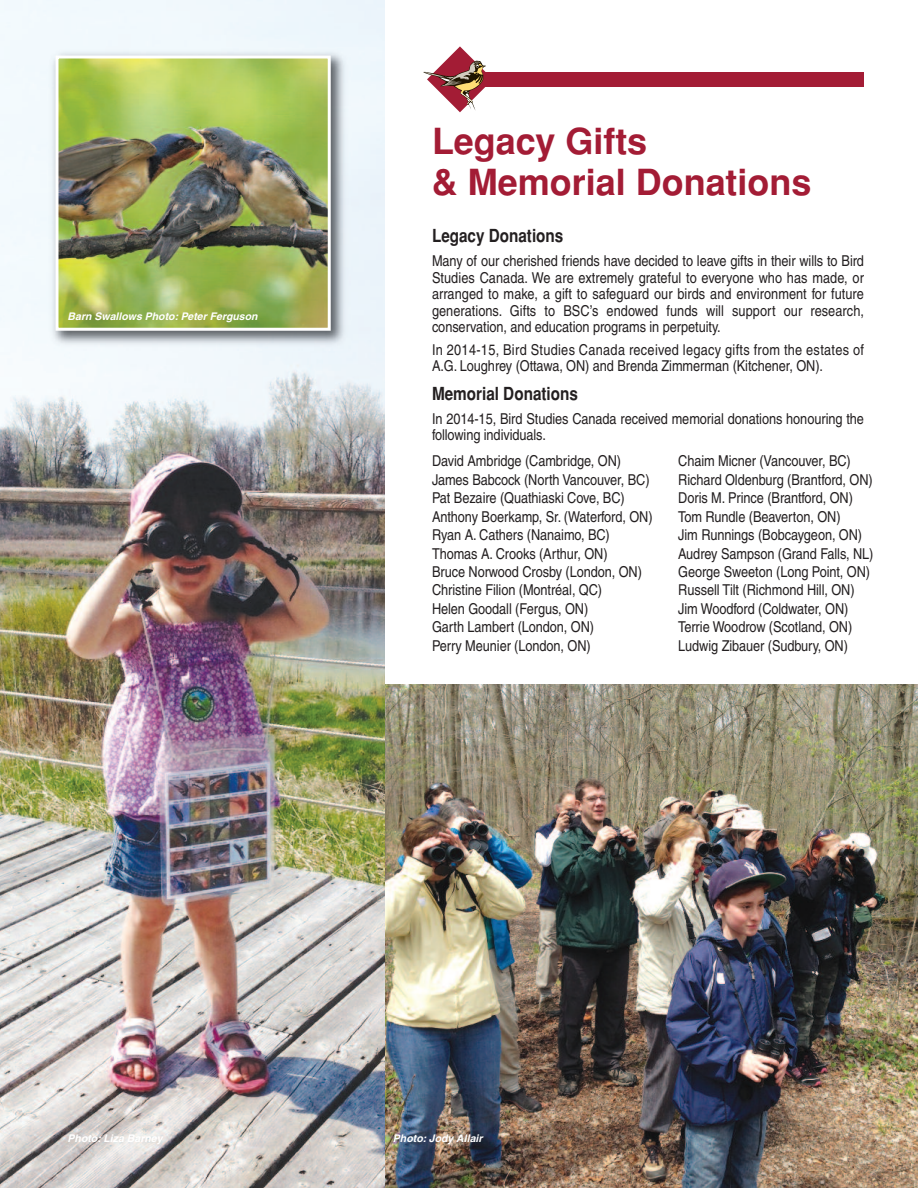
<style>
.page{position:relative;width:918px;height:1188px;background:#fff}
.page>*{position:absolute;margin:0;border:0;box-sizing:border-box;transform-origin:0 0}
.t1{font:700 36px/40.5px "Helvetica";color:#a31c35}
.t2{font:700 18px "Helvetica";color:#231f20;scale:.85 1}
.t3{font:15px/18.5px "Helvetica";letter-spacing:-.005em;color:#231f20;scale:.85 1}
.t4{font:15px/16.5px "Helvetica";letter-spacing:.025em;color:#231f20;scale:.85 1}
.t5{font:italic 700 10.5px "Helvetica";letter-spacing:.005em;color:#fff}
</style>
<div class="page">
<img style="left:385px;top:684px;width:533px;height:504px">
<img style="left:0;top:0;width:385px;height:1188px">
<img style="left:49px;top:49px;width:301px;height:301px">
<img style="left:60px;top:60px;width:267px;height:267px">
<div style="left:56px;top:56px;width:275px;height:275px;border:3px solid #fff"></div>
<div style="left:458px;top:73px;width:406px;height:14px;background:#a31c35"></div>
<svg style="left:423px;top:46px;width:70px;height:66px"></svg>
<p class="t5" style="left:68px;top:312px;width:192px">Barn Swallows Photo: Peter Ferguson</p>
<h1 class="t1" style="left:432px;top:121px;width:381px">Legacy Gifts<br>&amp; Memorial Donations</h1>
<p class="t2" style="left:432px;top:226px;width:156px">Legacy Donations</p>
<p class="t3" style="left:432px;top:254px;width:510px;line-height:16.5px;text-align:justify">Many of our cherished friends have decided to leave gifts in their wills to Bird Studies Canada. We are extremely grateful to everyone who has made, or arranged to make, a gift to safeguard our birds and environment for future generations. Gifts to BSC’s endowed funds will support our research, conservation, and education programs in perpetuity.</p>
<p class="t4" style="left:432px;top:343px;width:510px">In 2014-15, Bird Studies Canada received legacy gifts from the estates of<br>A.G. Loughrey (Ottawa, ON) and Brenda Zimmerman (Kitchener, ON).</p>
<p class="t2" style="left:432px;top:383px;width:173px">Memorial Donations</p>
<p class="t3" style="left:432px;top:412px;width:510px;line-height:16.5px">In 2014-15, Bird Studies Canada received memorial donations honouring the following individuals.</p>
<p class="t3" style="left:432px;top:453px;width:261px">David Ambridge (Cambridge, ON)<br>James Babcock (North Vancouver, BC)<br>Pat Bezaire (Quathiaski Cove, BC)<br>Anthony Boerkamp, Sr. (Waterford, ON)<br>Ryan A. Cathers (Nanaimo, BC)<br>Thomas A. Crooks (Arthur, ON)<br>Bruce Norwood Crosby (London, ON)<br>Christine Filion (Montréal, QC)<br>Helen Goodall (Fergus, ON)<br>Garth Lambert (London, ON)<br>Perry Meunier (London, ON)</p>
<p class="t3" style="left:678px;top:453px;width:231px">Chaim Micner (Vancouver, BC)<br>Richard Oldenburg (Brantford, ON)<br>Doris M. Prince (Brantford, ON)<br>Tom Rundle (Beaverton, ON)<br>Jim Runnings (Bobcaygeon, ON)<br>Audrey Sampson (Grand Falls, NL)<br>George Sweeton (Long Point, ON)<br>Russell Tilt (Richmond Hill, ON)<br>Jim Woodford (Coldwater, ON)<br>Terrie Woodrow (Scotland, ON)<br>Ludwig Zibauer (Sudbury, ON)</p>
<p class="t5" style="left:68px;top:1134px;width:97px">Photo: Liza Barney</p>
<p class="t5" style="left:393px;top:1134px;width:91px">Photo: Jody Allair</p>
</div>
